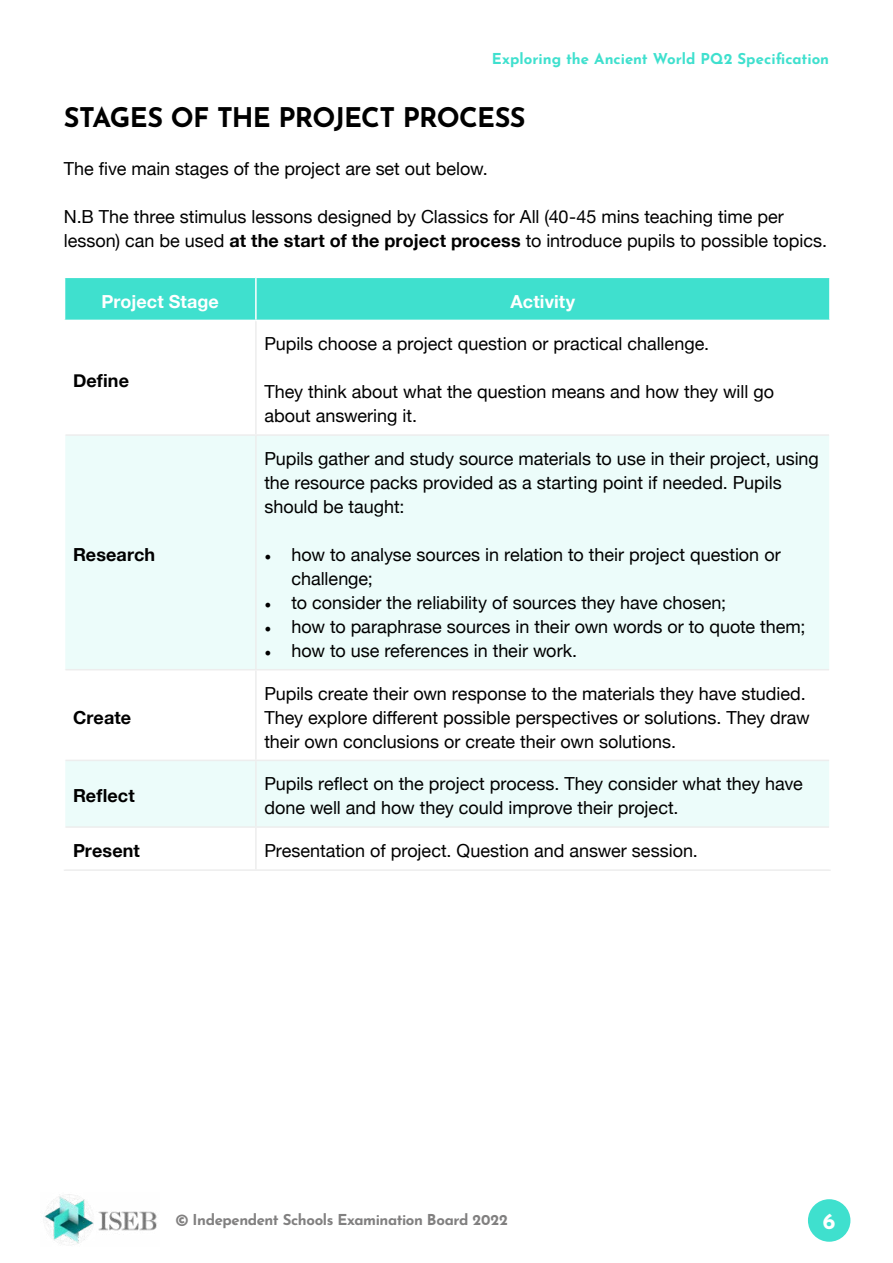
<style>
.page{position:relative;width:893px;height:1263px;background:#fff}
.page>*{position:absolute;margin:0;border:0;box-sizing:border-box;transform-origin:0 0}
.t1{font:700 27px "Josefin Sans";letter-spacing:-.03em;color:#000}
.t2{font:700 22.5px "Josefin Sans";color:#fff}
.t3{font:18px/24px "Helvetica Neue";color:#000}
.t4{font:700 18px "Helvetica Neue";letter-spacing:.005em;color:#000}
.t5{font:700 18px "Helvetica Neue";letter-spacing:.005em;color:#fff}
.t6{font:700 15px "Josefin Sans";letter-spacing:.005em;color:#3fe0ce}
.t7{font:700 15px "Josefin Sans";letter-spacing:-.025em;color:#818080}
.s1{font-weight:700}
.s2{font-family:"Minion Pro"}
</style>
<div class="page">
<div style="left:808px;top:1199px;width:42px;height:43px;background:#3fe0ce;border-radius:50%"></div>
<img style="left:44px;top:1194px;width:113px;height:51px">
<div style="left:65px;top:278px;width:764px;height:42px;background:#3fe0ce"></div>
<svg style="left:65px;top:436px;width:764px;height:390px;fill:#ecfcfa"></svg>
<hr style="left:255px;top:278px;width:2px;height:42px;background:#fff">
<hr style="left:255px;top:321px;width:2px;height:113px;background:#ededed">
<hr style="left:65px;top:434px;width:191px;height:2px;background:#ededed">
<hr style="left:256px;top:434px;width:573px;height:2px;background:#ededed">
<hr style="left:255px;top:436px;width:2px;height:233px;background:#ededed">
<hr style="left:65px;top:669px;width:191px;height:1px;background:#ededed">
<hr style="left:256px;top:669px;width:573px;height:1px;background:#ededed">
<hr style="left:255px;top:670px;width:2px;height:90px;background:#ededed">
<hr style="left:65px;top:760px;width:191px;height:1px;background:#ededed">
<hr style="left:256px;top:760px;width:573px;height:1px;background:#ededed">
<hr style="left:255px;top:761px;width:2px;height:65px;background:#ededed">
<hr style="left:65px;top:826px;width:191px;height:2px;background:#ededed">
<hr style="left:256px;top:826px;width:573px;height:2px;background:#ededed">
<hr style="left:255px;top:828px;width:2px;height:41px;background:#ededed">
<hr style="left:64px;top:869px;width:192px;height:2px;background:#ededed">
<hr style="left:256px;top:869px;width:575px;height:2px;background:#ededed">
<p class="t6" style="left:492px;top:47px;width:339px">Exploring the Ancient World PQ2 Specification</p>
<h1 class="t1" style="left:64px;top:97px;width:463px">STAGES OF THE PROJECT PROCESS</h1>
<p class="t3" style="left:64px;top:157px;width:426px">The five main stages of the project are set out below.</p>
<p class="t3" style="left:64px;top:205px;width:765px">N.B The three stimulus lessons designed by Classics for All (40-45 mins teaching time per lesson) can be used <span class="s1">at the start of the project process</span> to introduce pupils to possible topics.</p>
<p class="t5" style="left:101px;top:287px;width:119px">Project Stage</p>
<p class="t5" style="left:511px;top:287px;width:66px">Activity</p>
<p class="t4" style="left:73px;top:366px;width:58px">Define</p>
<p class="t4" style="left:73px;top:541px;width:84px">Research</p>
<p class="t4" style="left:73px;top:703px;width:60px">Create</p>
<p class="t4" style="left:73px;top:782px;width:63px">Reflect</p>
<p class="t3" style="left:264px;top:333px;width:446px">Pupils choose a project question or practical challenge.</p>
<p class="t3" style="left:264px;top:381px;width:511px">They think about what the question means and how they will go about answering it.</p>
<p class="t3" style="left:264px;top:448px;width:556px">Pupils gather and study source materials to use in their project, using the resource packs provided as a starting point if needed. Pupils should be taught:</p>
<p class="t3" style="left:291px;top:544px;width:491px;text-indent:-27px"><span class="s2">•</span> how to analyse sources in relation to their project question or challenge;</p>
<p class="t3" style="left:264px;top:592px;width:463px"><span class="s2">•</span> to consider the reliability of sources they have chosen;</p>
<p class="t3" style="left:264px;top:616px;width:543px"><span class="s2">•</span> how to paraphrase sources in their own words or to quote them;</p>
<p class="t3" style="left:264px;top:640px;width:314px"><span class="s2">•</span> how to use references in their work.</p>
<p class="t3" style="left:264px;top:682px;width:547px">Pupils create their own response to the materials they have studied.<br>They explore different possible perspectives or solutions. They draw their own conclusions or create their own solutions.</p>
<p class="t3" style="left:264px;top:773px;width:540px">Pupils reflect on the project process. They consider what they have done well and how they could improve their project.</p>
<p class="t4" style="left:73px;top:837px;width:68px">Present</p>
<p class="t3" style="left:264px;top:840px;width:435px">Presentation of project. Question and answer session.</p>
<p class="t7" style="left:175px;top:1209px;width:334px">© Independent Schools Examination Board 2022</p>
<p class="t2" style="left:823px;top:1204px;width:14px">6</p>
</div>
